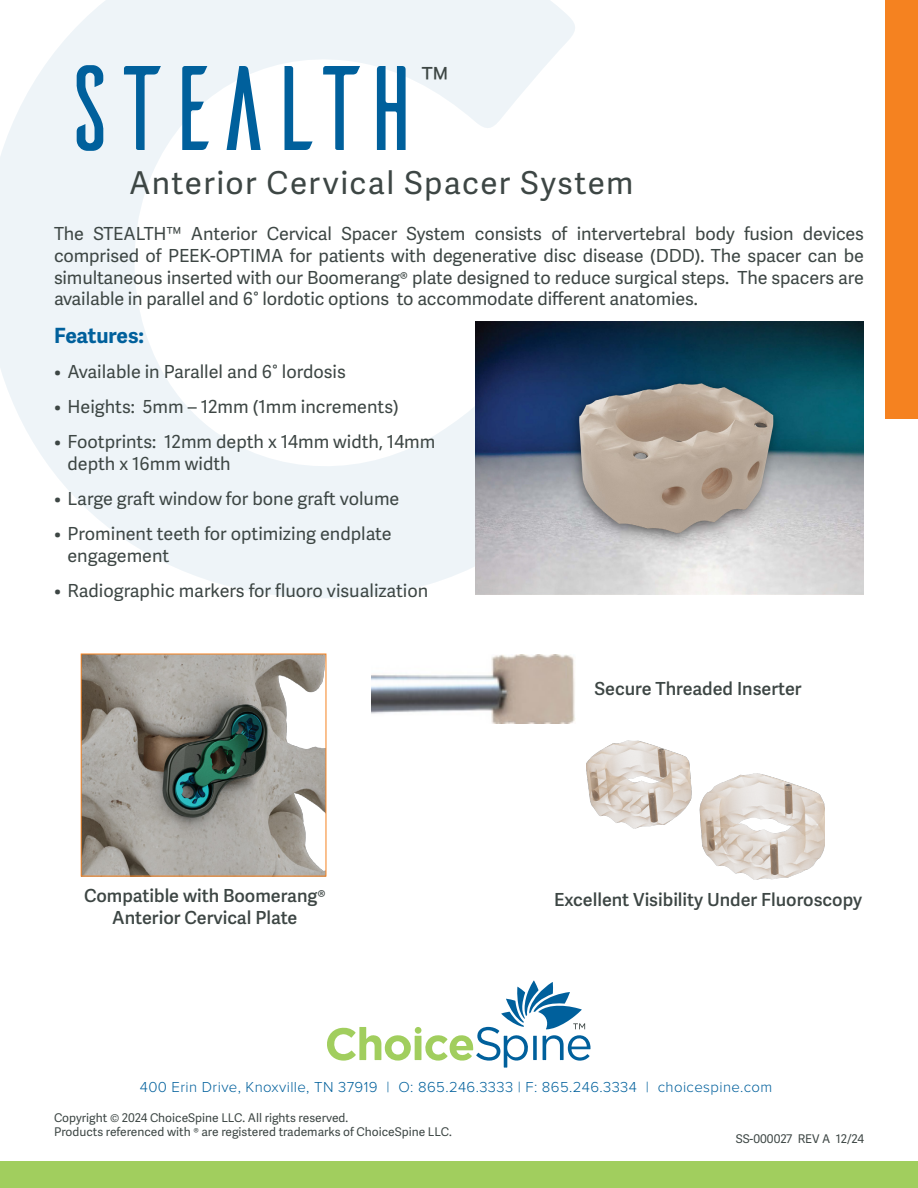
<style>
.page{position:relative;width:918px;height:1188px;background:#fff}
.page>*{position:absolute;margin:0;border:0;box-sizing:border-box;transform-origin:0 0}
.t1{font:120px "Ailerons";letter-spacing:-.15em;color:#00609c}
.t2{font:33.3px "Adelle Sans";color:#3d4644}
.t3{font:31.5px "Adelle Sans";letter-spacing:.045em;color:#3d4644}
.t4{font:700 21px "Adelle Sans";letter-spacing:-.01em;color:#00609c}
.t5{font:18px/21.6px "Adelle Sans";color:#3d4644}
.t6{font:600 18px/21.6px "Adelle Sans";color:#3d4644;text-align:center}
.t7{font:300 15px "Proxima Nova";letter-spacing:.025em;color:#00609c}
.t8{font:12px/14.4px "Adelle Sans";color:#3d4644}
</style>
<div class="page">
<svg style="left:0;top:0;width:575px;height:598px"></svg>
<div style="left:0;top:1162px;width:918px;height:26px;background:#a1ce5e"></div>
<div style="left:886px;top:0;width:32px;height:418px;background:#f58220"></div>
<svg style="left:327px;top:980px;width:264px;height:88px"></svg>
<img style="left:372px;top:654px;width:203px;height:69px">
<img style="left:476px;top:321px;width:388px;height:274px">
<img style="left:587px;top:740px;width:237px;height:139px">
<img style="left:83px;top:656px;width:241px;height:218px">
<div style="left:81px;top:654px;width:245px;height:222px;border:1px solid #f58220"></div>
<h1 class="t1" style="left:54px;top:51px;width:375px">Stealth</h1>
<h2 class="t2" style="left:421px;top:59px;width:29px">™</h2>
<h3 class="t3" style="left:129px;top:165px;width:506px">Anterior Cervical Spacer System</h3>
<p class="t5" style="left:54px;top:224px;width:812px;text-align:justify">The STEALTH™ Anterior Cervical Spacer System consists of intervertebral body fusion devices comprised of PEEK-OPTIMA for patients with degenerative disc disease (DDD). The spacer can be simultaneous inserted with our Boomerang® plate designed to reduce surgical steps. The spacers are available in parallel and 6° lordotic options to accommodate different anatomies.</p>
<p class="t4" style="left:54px;top:323px;width:92px">Features:</p>
<p class="t5" style="left:54px;top:362px;width:293px">• Available in Parallel and 6° lordosis</p>
<p class="t5" style="left:54px;top:397px;width:346px">• Heights: 5mm – 12mm (1mm increments)</p>
<p class="t5" style="left:68px;top:432px;width:369px;text-indent:-14px">• Footprints: 12mm depth x 14mm width, 14mm depth x 16mm width</p>
<p class="t5" style="left:54px;top:489px;width:347px">• Large graft window for bone graft volume</p>
<p class="t5" style="left:68px;top:524px;width:326px;text-indent:-14px">• Prominent teeth for optimizing endplate engagement</p>
<p class="t5" style="left:54px;top:580px;width:376px">• Radiographic markers for fluoro visualization</p>
<p class="t6" style="left:84px;top:886px;width:243px">Compatible with Boomerang®<br>Anterior Cervical Plate</p>
<p class="t6" style="left:594px;top:679px;width:209px">Secure Threaded Inserter</p>
<p class="t6" style="left:554px;top:890px;width:310px">Excellent Visibility Under Fluoroscopy</p>
<p class="t7" style="left:140px;top:1076px;width:634px">400 Erin Drive, Knoxville, TN 37919 | O: 865.246.3333 | F: 865.246.3334 | choicespine.com</p>
<p class="t8" style="left:736px;top:1132px;width:130px">SS-000027 REV A 12/24</p>
<p class="t8" style="left:54px;top:1111px;width:399px">Copyright © 2024 ChoiceSpine LLC. All rights reserved.<br>Products referenced with ® are registered trademarks of ChoiceSpine LLC.</p>
</div>
